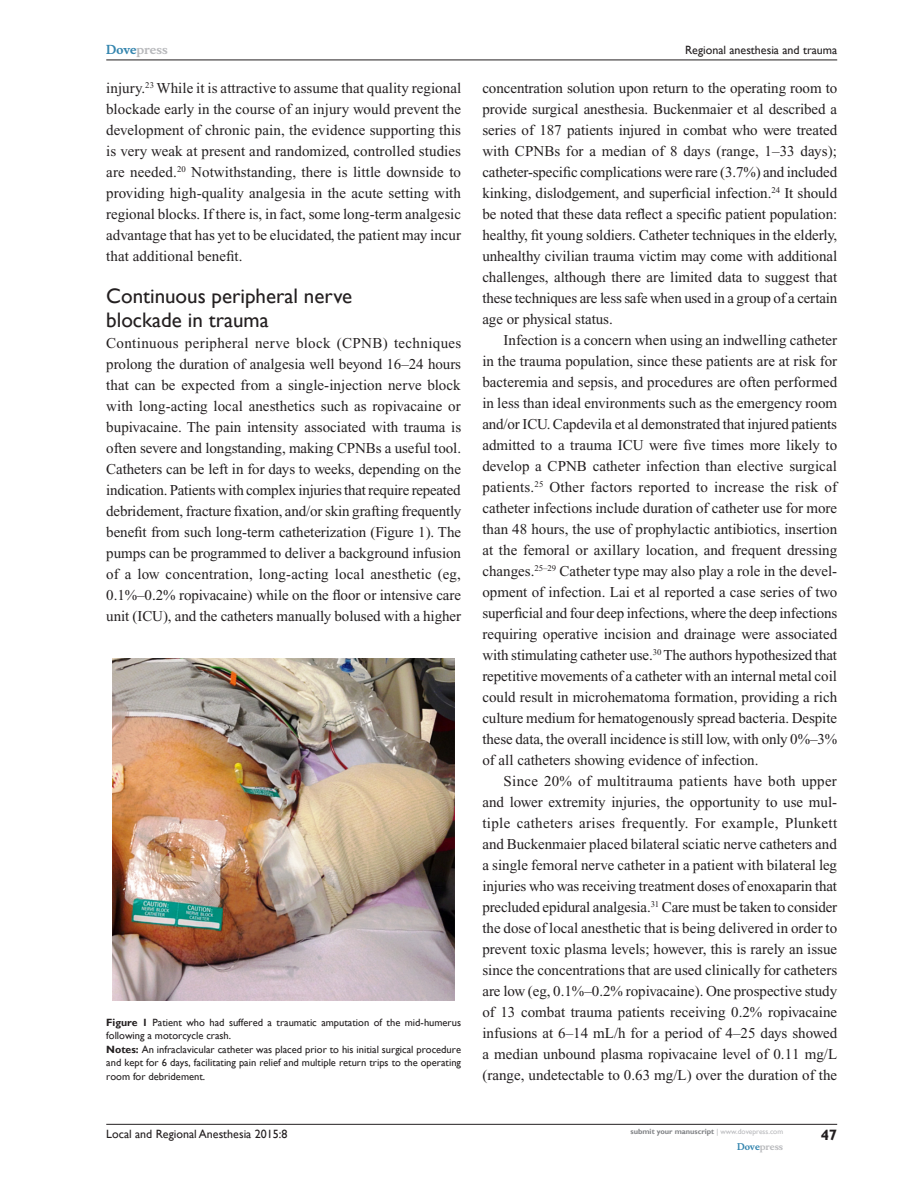
<style>
.page{position:relative;width:918px;height:1188px;background:#fff}
.page>*{position:absolute;margin:0;border:0;box-sizing:border-box;transform-origin:0 0}
.t1{font:21px/24px "Gill Sans";color:#231f20}
.Tx{font:15px/21px "Times New Roman";color:#231f20;text-align:justify}
.TxF{font:15px/21px "Times New Roman";letter-spacing:-.005em;color:#231f20;text-align:justify}
.RunFolio-R{font:700 15px "Gill Sans";color:#231f20}
.RunF-R{font:12px "Gill Sans";color:#231f20}
.RunH-R{font:12px "Gill Sans";color:#231f20}
.RunH-Brand-R{font:700 12px "Musee";color:#b8b9bc}
.FC{font:10.5px/13.5px "Gill Sans";color:#231f20}
.RunF-Brand-R{font:700 9px "Musee";color:#b8b9bc}
.RunF-SubmityourMS-R{font:700 7.5px "Gill Sans";color:#808285}
.s1{color:#3485ae}
.s2{font-weight:700}
.s3{font-weight:400;color:#b8b9bc}
</style>
<div class="page">
<hr style="left:106px;top:1124px;width:731px;height:1px;background:#231f20">
<hr style="left:106px;top:60px;width:731px;height:1px;background:#231f20">
<img style="left:113px;top:659px;width:342px;height:341px">
<p class="RunH-Brand-R" style="left:106px;top:43px;width:63px"><span class="s1">Dove</span>press</p>
<p class="Tx" style="left:106px;top:77px;width:356px">injury.<sup>23</sup> While it is attractive to assume that quality regional blockade early in the course of an injury would prevent the development of chronic pain, the evidence supporting this is very weak at present and randomized, controlled studies are needed.<sup>20</sup> Notwithstanding, there is little downside to providing high-quality analgesia in the acute setting with regional blocks. If there is, in fact, some long-term analgesic advantage that has yet to be elucidated, the patient may incur that additional benefit.</p>
<h2 class="t1" style="left:106px;top:284px;width:247px">Continuous peripheral nerve blockade in trauma</h2>
<p class="TxF" style="left:106px;top:332px;width:357px">Continuous peripheral nerve block (CPNB) techniques prolong the duration of analgesia well beyond 16–24 hours that can be expected from a single-injection nerve block with long-acting local anesthetics such as ropivacaine or bupivacaine. The pain intensity associated with trauma is often severe and longstanding, making CPNBs a useful tool.<br>Catheters can be left in for days to weeks, depending on the indication. Patients with complex injuries that require repeated debridement, fracture fixation, and/or skin grafting frequently benefit from such long-term catheterization (Figure 1). The pumps can be programmed to deliver a background infusion of a low concentration, long-acting local anesthetic (eg, 0.1%–0.2% ropivacaine) while on the floor or intensive care unit (ICU), and the catheters manually bolused with a higher</p>
<p class="FC" style="left:106px;top:1015px;width:356px"><span class="s2">Figure 1</span> Patient who had suffered a traumatic amputation of the mid-humerus following a motorcycle crash.</p>
<p class="FC" style="left:106px;top:1042px;width:356px;text-align:justify"><span class="s2">Notes:</span> An infraclavicular catheter was placed prior to his initial surgical procedure and kept for 6 days, facilitating pain relief and multiple return trips to the operating room for debridement.</p>
<p class="RunH-R" style="left:685px;top:43px;width:154px">Regional anesthesia and trauma</p>
<p class="TxF" style="left:482px;top:77px;width:356px">concentration solution upon return to the operating room to provide surgical anesthesia. Buckenmaier et al described a series of 187 patients injured in combat who were treated with CPNBs for a median of 8 days (range, 1–33 days); catheter-specific complications were rare (3.7%) and included kinking, dislodgement, and superficial infection.<sup>24</sup> It should be noted that these data reflect a specific patient population: healthy, fit young soldiers. Catheter techniques in the elderly, unhealthy civilian trauma victim may come with additional challenges, although there are limited data to suggest that these techniques are less safe when used in a group of a certain age or physical status.</p>
<p class="Tx" style="left:482px;top:329px;width:356px;text-indent:21px">Infection is a concern when using an indwelling catheter in the trauma population, since these patients are at risk for bacteremia and sepsis, and procedures are often performed in less than ideal environments such as the emergency room and/or ICU. Capdevila et al demonstrated that injured patients admitted to a trauma ICU were five times more likely to develop a CPNB catheter infection than elective surgical patients.<sup>25</sup> Other factors reported to increase the risk of catheter infections include duration of catheter use for more than 48 hours, the use of prophylactic antibiotics, insertion at the femoral or axillary location, and frequent dressing changes.<sup>25–29</sup> Catheter type may also play a role in the devel&shy;opment of infection. Lai et al reported a case series of two superficial and four deep infections, where the deep infections requiring operative incision and drainage were associated with stimulating catheter use.<sup>30</sup> The authors hypothesized that repetitive movements of a catheter with an internal metal coil could result in microhematoma formation, providing a rich culture medium for hematogenously spread bacteria. Despite these data, the overall incidence is still low, with only 0%–3% of all catheters showing evidence of infection.</p>
<p class="Tx" style="left:482px;top:770px;width:356px;text-indent:21px">Since 20% of multitrauma patients have both upper and lower extremity injuries, the opportunity to use mul&shy;tiple catheters arises frequently. For example, Plunkett and Buckenmaier placed bilateral sciatic nerve catheters and a single femoral nerve catheter in a patient with bilateral leg injuries who was receiving treatment doses of enoxaparin that precluded epidural analgesia.<sup>31</sup> Care must be taken to consider the dose of local anesthetic that is being delivered in order to prevent toxic plasma levels; however, this is rarely an issue since the concentrations that are used clinically for catheters are low (eg, 0.1%–0.2% ropivacaine). One prospective study of 13 combat trauma patients receiving 0.2% ropivacaine infusions at 6–14 mL/h for a period of 4–25 days showed a median unbound plasma ropivacaine level of 0.11 mg/L (range, undetectable to 0.63 mg/L) over the duration of the</p>
<p class="RunF-R" style="left:106px;top:1127px;width:183px">Local and Regional Anesthesia 2015:8</p>
<p class="RunF-SubmityourMS-R" style="left:631px;top:1127px;width:154px">submit your manuscript <span class="s3">| www.dovepress.com</span></p>
<p class="RunF-Brand-R" style="left:737px;top:1141px;width:48px"><span class="s1">Dove</span>press</p>
<p class="RunFolio-R" style="left:821px;top:1126px;width:18px">47</p>
</div>
